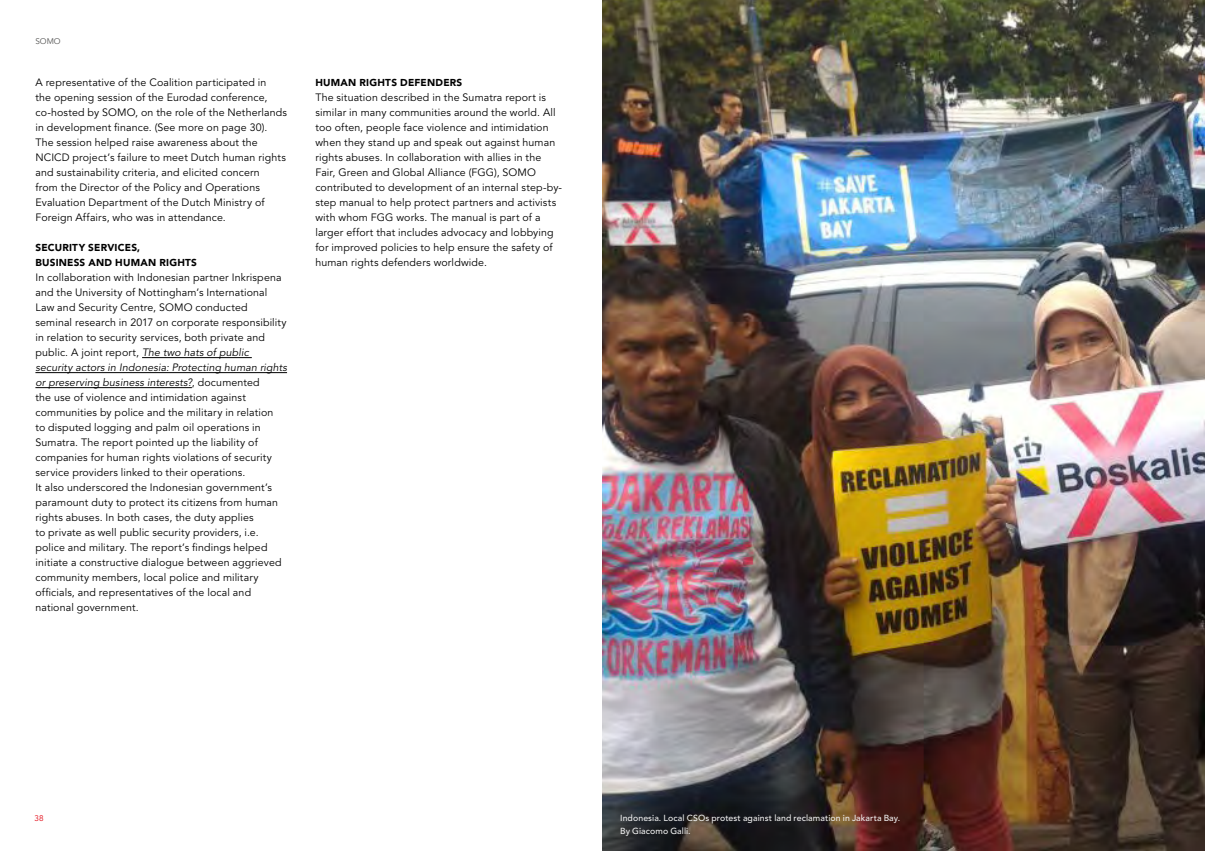
<style>
.page{position:relative;width:1205px;height:851px;background:#fff}
.page>*{position:absolute;margin:0;border:0;box-sizing:border-box;transform-origin:0 0}
.t1{font:10.62px/15px "Avenir LT Std";letter-spacing:.015em;color:#000}
.t2{font:italic 10.62px/15px "Avenir";letter-spacing:.015em;color:#000}
.t3{font:900 10px/15px "Avenir LT Std";letter-spacing:.02em;color:#000}
.t4{font:500 8.75px/12.5px "Avenir";letter-spacing:.01em;color:#f0f0f0}
.t5{font:8.12px "Avenir LT Std";color:#575756}
.t6{font:8.12px "Avenir LT Std";color:#e30613}
.s1{font-family:"Avenir";font-style:italic}
.s2{font-family:"Avenir LT Std";font-style:normal}
</style>
<div class="page">
<hr style="left:142px;top:357px;width:110px;height:1px;background:#000">
<hr style="left:35px;top:372px;width:252px;height:1px;background:#000">
<hr style="left:35px;top:387px;width:157px;height:1px;background:#000">
<img style="left:602px;top:0;width:603px;height:850px">
<p class="t5" style="left:35px;top:37px;width:27px">SOMO</p>
<p class="t1" style="left:35px;top:75px;width:253px">A representative of the Coalition participated in<br>the opening session of the Eurodad conference, co-hosted by SOMO, on the role of the Netherlands in development finance. (See more on page 30).<br>The session helped raise awareness about the NCICD project’s failure to meet Dutch human rights and sustainability criteria, and elicited concern<br>from the Director of the Policy and Operations Evaluation Department of the Dutch Ministry of Foreign Affairs, who was in attendance.</p>
<p class="t3" style="left:35px;top:240px;width:163px">SECURITY SERVICES,<br>BUSINESS AND HUMAN RIGHTS</p>
<p class="t1" style="left:35px;top:270px;width:253px">In collaboration with Indonesian partner Inkrispena and the University of Nottingham’s International Law and Security Centre, SOMO conducted seminal research in 2017 on corporate responsibility in relation to security services, both private and public. A joint report, <span class="s1">The two hats of public</span></p>
<p class="t2" style="left:35px;top:360px;width:253px">security actors in Indonesia: Protecting human rights or preserving business interests?<span class="s2">, documented</span></p>
<p class="t1" style="left:35px;top:390px;width:248px">the use of violence and intimidation against communities by police and the military in relation to disputed logging and palm oil operations in Sumatra. The report pointed up the liability of companies for human rights violations of security service providers linked to their operations.<br>It also underscored the Indonesian government’s paramount duty to protect its citizens from human rights abuses. In both cases, the duty applies<br>to private as well public security providers, i.e. police and military. The report’s findings helped initiate a constructive dialogue between aggrieved community members, local police and military officials, and representatives of the local and national government.</p>
<p class="t3" style="left:315px;top:75px;width:148px">HUMAN RIGHTS DEFENDERS</p>
<p class="t1" style="left:315px;top:90px;width:248px">The situation described in the Sumatra report is similar in many communities around the world. All too often, people face violence and intimidation when they stand up and speak out against human rights abuses. In collaboration with allies in the Fair, Green and Global Alliance (FGG), SOMO contributed to development of an internal step-by&shy;step manual to help protect partners and activists with whom FGG works. The manual is part of a larger effort that includes advocacy and lobbying for improved policies to help ensure the safety of human rights defenders worldwide.</p>
<p class="t6" style="left:35px;top:813px;width:11px">38</p>
<p class="t4" style="left:620px;top:812px;width:281px">Indonesia. Local CSOs protest against land reclamation in Jakarta Bay.<br>By Giacomo Galli.</p>
</div>
